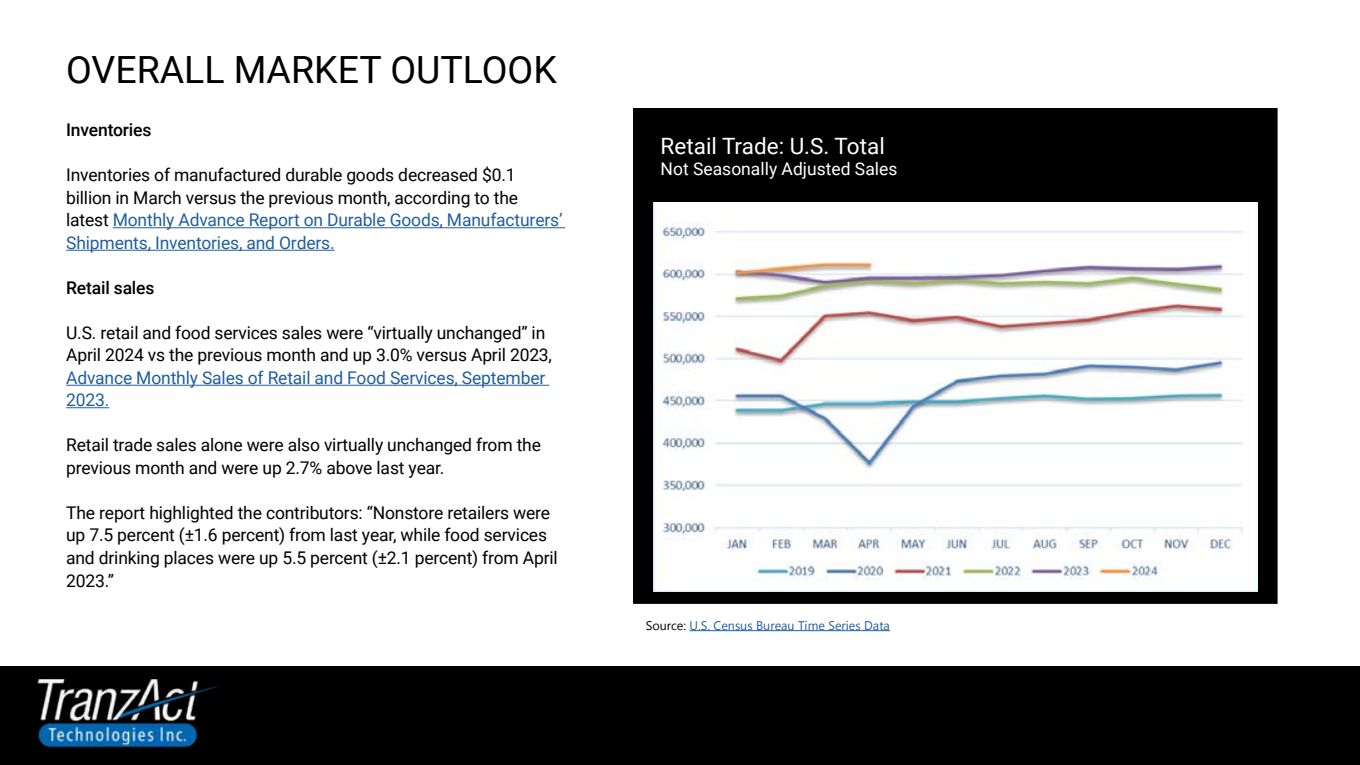
<style>
.page{position:relative;width:1360px;height:765px;background:#fff}
.page>*{position:absolute;margin:0;border:0;box-sizing:border-box;transform-origin:0 0}
.t1{font:37.5px "Roboto";color:#000}
.t2{font:22.5px "Roboto";color:#fff}
.t3{font:17.5px/22.5px "Roboto";letter-spacing:-.01em;color:#000}
.t4{font:17.5px/22.5px "Roboto";letter-spacing:-.01em;color:#215e9e}
.t5{font:17.5px "Roboto";color:#fff}
.t6{font:500 17.5px "Roboto";letter-spacing:-.01em;color:#000}
.t7{font:12.5px "Microsoft New Tai Lue";color:#215e9e}
.s1{color:#215e9e}
.s2{color:#000}
</style>
<div class="page">
<div style="left:634px;top:109px;width:643px;height:494px;background:#000"></div>
<hr style="left:113px;top:227px;width:452px;height:1px;background:#215e9e">
<hr style="left:66px;top:250px;width:269px;height:1px;background:#215e9e">
<hr style="left:66px;top:385px;width:483px;height:1px;background:#215e9e">
<hr style="left:66px;top:407px;width:43px;height:1px;background:#215e9e">
<div style="left:0;top:666px;width:1360px;height:99px;background:#000"></div>
<img style="left:30px;top:679px;width:207px;height:78px">
<hr style="left:690px;top:630px;width:200px;height:1px;background:#215e9e">
<img style="left:653px;top:202px;width:605px;height:390px">
<h1 class="t1" style="left:66px;top:43px;width:492px">OVERALL MARKET OUTLOOK</h1>
<p class="t6" style="left:66px;top:118px;width:87px">Inventories</p>
<p class="t3" style="left:66px;top:163px;width:498px">Inventories of manufactured durable goods decreased $0.1 billion in March versus the previous month, according to the latest <span class="s1">Monthly Advance Report on Durable Goods, Manufacturers’ Shipments, Inventories, and Orders.</span></p>
<p class="t6" style="left:66px;top:275px;width:90px">Retail sales</p>
<p class="t3" style="left:66px;top:321px;width:487px">U.S. retail and food services sales were “virtually unchanged” in<br>April 2024 vs the previous month and up 3.0% versus April 2023,</p>
<p class="t4" style="left:66px;top:366px;width:481px">Advance Monthly Sales of Retail and Food Services, September<br>2023.</p>
<p class="t3" style="left:66px;top:433px;width:476px">Retail trade sales alone were also virtually unchanged from the previous month and were up 2.7% above last year.</p>
<p class="t3" style="left:66px;top:501px;width:493px">The report highlighted the contributors: “Nonstore retailers were up 7.5 percent (±1.6 percent) from last year, while food services and drinking places were up 5.5 percent (±2.1 percent) from April 2023.”</p>
<p class="t2" style="left:661px;top:130px;width:226px">Retail Trade: U.S. Total</p>
<p class="t5" style="left:661px;top:157px;width:238px">Not Seasonally Adjusted Sales</p>
<p class="t7" style="left:646px;top:618px;width:246px"><span class="s2">Source:</span> U.S. Census Bureau Time Series Data</p>
</div>
